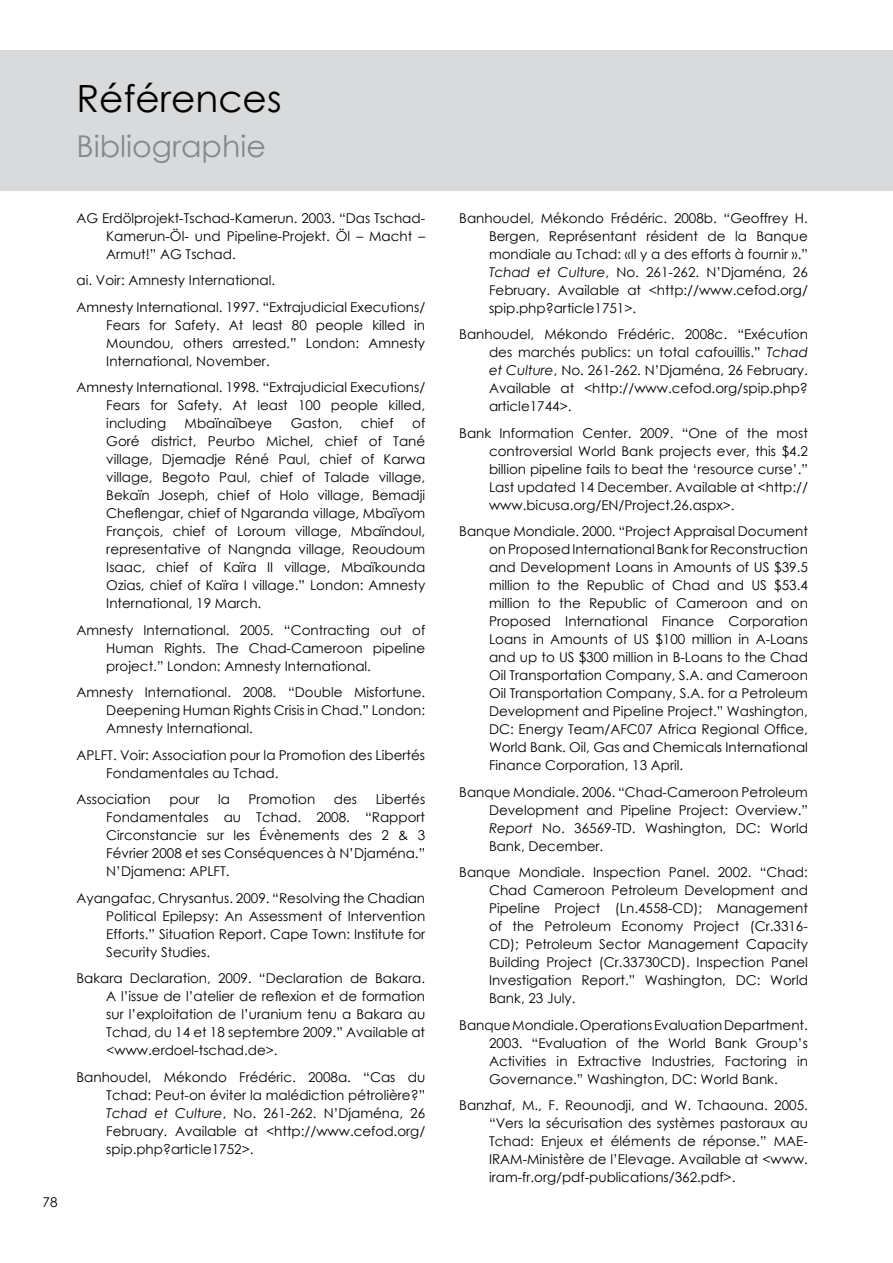
<style>
.page{position:relative;width:893px;height:1263px;background:#fff}
.page>*{position:absolute;margin:0;border:0;box-sizing:border-box;transform-origin:0 0}
.t1{font:37.5px "Century Gothic";color:#000}
.t2{font:30px "Century Gothic";color:#87888a}
.t3{font:13.5px/18px "Century Gothic";color:#000;text-align:justify}
.s1{font-style:italic}
</style>
<div class="page">
<div style="left:0;top:50px;width:893px;height:140px;background:#d9dadb"></div>
<p class="t3" style="left:43px;top:1193px;width:16px">78</p>
<h1 class="t1" style="left:77px;top:72px;width:207px">Références</h1>
<h2 class="t2" style="left:77px;top:125px;width:191px">Bibliographie</h2>
<p class="t3" style="left:106px;top:209px;width:320px;text-indent:-30px">AG Erdölprojekt-Tschad-Kamerun. 2003. “Das Tschad-Kamerun-Öl- und Pipeline-Projekt. Öl – Macht – Armut!” AG Tschad.</p>
<p class="t3" style="left:77px;top:267px;width:350px;line-height:26.5px">ai. Voir: Amnesty International.<br>Amnesty International. 1997. “Extrajudicial Executions/</p>
<p class="t3" style="left:106px;top:316px;width:320px">Fears for Safety. At least 80 people killed in Moundou, others arrested.” London: Amnesty International, November.</p>
<p class="t3" style="left:106px;top:378px;width:320px;text-indent:-30px">Amnesty International. 1998. “Extrajudicial Executions/ Fears for Safety. At least 100 people killed, including</p>
<p class="t3" style="left:106px;top:414px;width:320px;text-indent:306px">of Goré district, Peurbo Michel, chief of Tané village, Djemadje Réné Paul, chief of Karwa village, Begoto Paul, chief of Talade village, Bekaïn Joseph, chief of Holo village, Bemadji Cheflengar, chief of Ngaranda village, Mbaïyom François, chief of Loroum village, Mbaïndoul, representative of Nangnda village, Reoudoum Isaac, chief of Kaïra II village, Mbaïkounda Ozias, chief of Kaïra I village.” London: Amnesty International, 19 March.</p>
<p class="t3" style="left:106px;top:621px;width:320px;text-indent:-30px">Amnesty International. 2005. “Contracting out of Human Rights. The Chad-Cameroon pipeline project.” London: Amnesty International.</p>
<p class="t3" style="left:106px;top:683px;width:320px;text-indent:-30px">Amnesty International. 2008. “Double Misfortune.<br>Deepening Human Rights Crisis in Chad.” London:<br>Amnesty International.</p>
<p class="t3" style="left:106px;top:746px;width:320px;text-indent:-30px">APLFT. Voir: Association pour la Promotion des Libertés<br>Fondamentales au Tchad.</p>
<p class="t3" style="left:77px;top:790px;width:76px">Association</p>
<p class="t3" style="left:169px;top:790px;width:32px">pour</p>
<p class="t3" style="left:218px;top:790px;width:13px">la</p>
<p class="t3" style="left:249px;top:790px;width:68px">Promotion</p>
<p class="t3" style="left:334px;top:790px;width:25px">des</p>
<p class="t3" style="left:185px;top:414px;width:89px">Mbaïnaïbeye</p>
<p class="t3" style="left:291px;top:414px;width:53px">Gaston,</p>
<p class="t3" style="left:361px;top:414px;width:34px">chief</p>
<p class="t3" style="left:106px;top:790px;width:320px;text-indent:269px">Libertés Fondamentales au Tchad. 2008. “Rapport Circonstancie sur les Évènements des 2 &amp; 3<br>Février 2008 et ses Conséquences à N’Djaména.” N’Djamena: APLFT.</p>
<p class="t3" style="left:106px;top:889px;width:320px;text-indent:-30px">Ayangafac, Chrysantus. 2009. “Resolving the Chadian Political Epilepsy: An Assessment of Intervention Efforts.” Situation Report. Cape Town: Institute for Security Studies.</p>
<p class="t3" style="left:106px;top:969px;width:320px;text-indent:-30px">Bakara Declaration, 2009. “Declaration de Bakara.<br>A l’issue de l’atelier de reflexion et de formation sur l’exploitation de l’uranium tenu a Bakara au Tchad, du 14 et 18 septembre 2009.” Available at &lt;www.erdoel-tschad.de&gt;.</p>
<p class="t3" style="left:106px;top:1068px;width:320px;text-indent:-30px">Banhoudel, Mékondo Frédéric. 2008a. “Cas du Tchad: Peut-on éviter la malédiction pétrolière?” <span class="s1">Tchad et Culture</span>, No. 261‑262. N’Djaména, 26<br>February. Available at &lt;http://www.cefod.org/ spip.php?article1752&gt;.</p>
<p class="t3" style="left:489px;top:209px;width:320px;text-indent:-30px">Banhoudel, Mékondo Frédéric. 2008b. “Geoffrey H.<br>Bergen, Représentant résident de la Banque mondiale au Tchad: «Il y a des efforts à fournir ».” <span class="s1">Tchad et Culture</span>, No. 261‑262. N’Djaména, 26<br>February. Available at &lt;http://www.cefod.org/ spip.php?article1751&gt;.</p>
<p class="t3" style="left:489px;top:325px;width:320px;text-indent:-30px">Banhoudel, Mékondo Frédéric. 2008c. “Exécution des marchés publics: un total cafouillis.” <span class="s1">Tchad et Culture</span>, No. 261-262. N’Djaména, 26 February.<br>Available at &lt;http://www.cefod.org/spip.php? article1744&gt;.</p>
<p class="t3" style="left:489px;top:424px;width:320px;text-indent:-30px">Bank Information Center. 2009. “One of the most controversial World Bank projects ever, this $4.2 billion pipeline fails to beat the ‘resource curse’.” Last updated 14 December. Available at &lt;http:// www.bicusa.org/EN/Project.26.aspx&gt;.</p>
<p class="t3" style="left:489px;top:522px;width:320px;text-indent:-30px">Banque Mondiale. 2000. “Project Appraisal Document on Proposed International Bank for Reconstruction and Development Loans in Amounts of US $39.5 million to the Republic of Chad and US $53.4 million to the Republic of Cameroon and on Proposed International Finance Corporation Loans in Amounts of US $100 million in A-Loans and up to US $300 million in B-Loans to the Chad Oil Transportation Company, S.A. and Cameroon Oil Transportation Company, S.A. for a Petroleum Development and Pipeline Project.” Washington, DC: Energy Team/AFC07 Africa Regional Office, World Bank. Oil, Gas and Chemicals International Finance Corporation, 13 April.</p>
<p class="t3" style="left:489px;top:783px;width:320px;text-indent:-30px">Banque Mondiale. 2006. “Chad-Cameroon Petroleum Development and Pipeline Project: Overview.” <span class="s1">Report</span> No. 36569-TD. Washington, DC: World Bank, December.</p>
<p class="t3" style="left:489px;top:863px;width:320px;text-indent:-30px">Banque Mondiale. Inspection Panel. 2002. “Chad:<br>Chad Cameroon Petroleum Development and Pipeline Project (Ln.4558-CD); Management of the Petroleum Economy Project (Cr.3316- CD); Petroleum Sector Management Capacity Building Project (Cr.33730CD). Inspection Panel Investigation Report.” Washington, DC: World Bank, 23 July.</p>
<p class="t3" style="left:489px;top:1015px;width:320px;text-indent:-30px">Banque Mondiale. Operations Evaluation Department.<br>2003. “Evaluation of the World Bank Group’s Activities in Extractive Industries, Factoring in Governance.” Washington, DC: World Bank.</p>
<p class="t3" style="left:489px;top:1096px;width:320px;text-indent:-30px">Banzhaf, M., F. Reounodji, and W. Tchaouna. 2005. “Vers la sécurisation des systèmes pastoraux au Tchad: Enjeux et éléments de réponse.” MAE-IRAM-Ministère de l’Elevage. Available at &lt;www. iram-fr.org/pdf-publications/362.pdf&gt;.</p>
</div>
